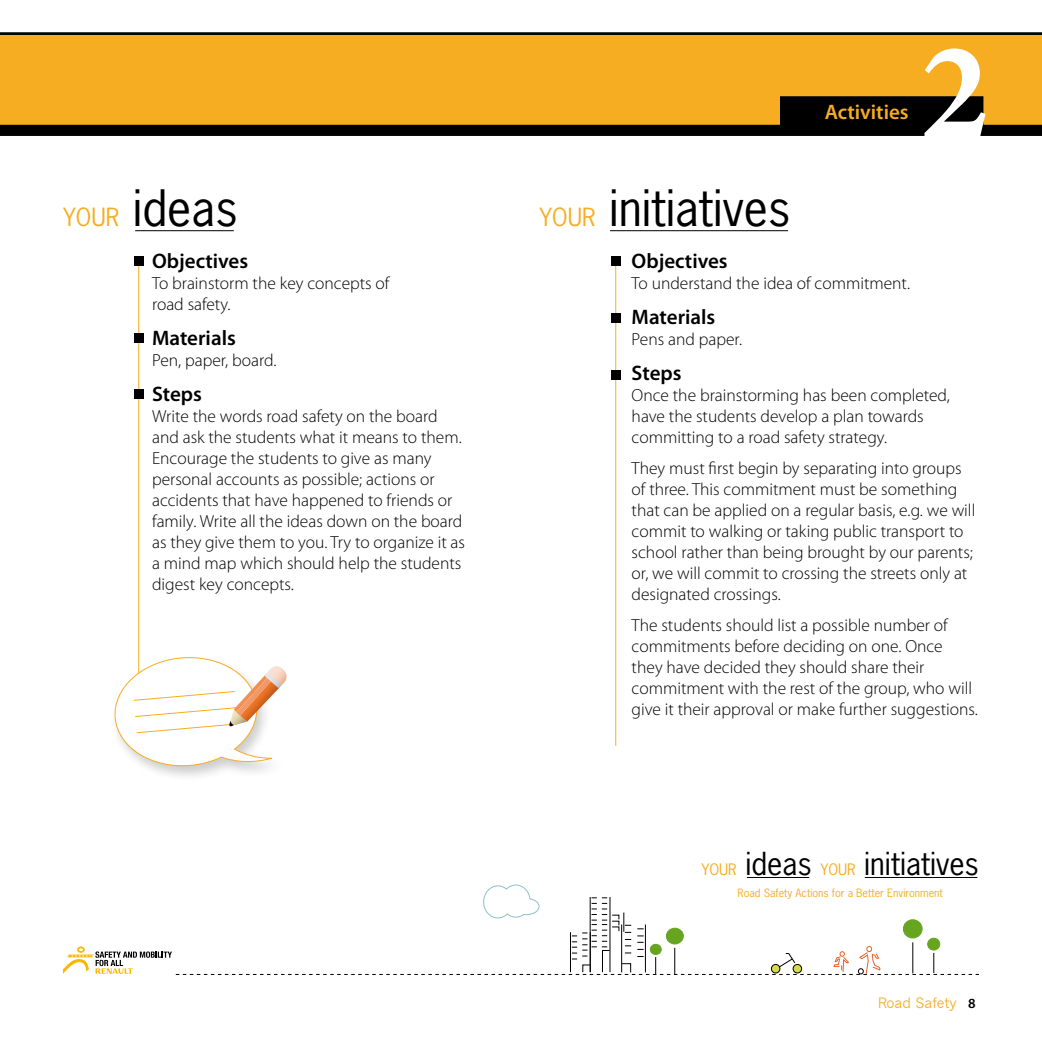
<style>
.page{position:relative;width:1042px;height:1042px;background:#fff}
.page>*{position:absolute;margin:0;border:0;box-sizing:border-box;transform-origin:0 0}
.t1{font:700 138.78px "Minion Pro";color:#fff}
.t2{font:47.25px "News Gothic Std";color:#000}
.t3{font:29.75px "News Gothic Std";color:#000}
.t4{font:600 21px "Myriad Pro";color:#000}
.t5{font:600 21px "Myriad Pro";color:#f7ad21}
.t6{font:300 17.5px/21px "Myriad Pro";color:#000}
.t7{font:14px "News Gothic";color:#f7ad21}
.t8{font:10.85px "News Gothic Std";color:#f7ad21}
.s1{font-size:23.62px;color:#f7ad21}
.s2{font-size:14.88px;color:#f7ad21}
.s3{font-family:"Myriad Pro";font-weight:600;color:#000}
</style>
<div class="page">
<hr style="left:747px;top:877px;width:62px;height:1px;background:#000">
<hr style="left:865px;top:877px;width:112px;height:1px;background:#000">
<svg style="left:0;top:32px;width:1042px;height:4px;background:#4d3b18"></svg>
<div style="left:0;top:36px;width:1042px;height:99px;background:#f7ad21"></div>
<div style="left:781px;top:97px;width:201px;height:32px;background:#000"></div>
<div style="left:780px;top:96px;width:203px;height:34px;border:2px solid #000"></div>
<hr style="left:135px;top:230px;width:99px;height:1px;background:#000">
<hr style="left:610px;top:230px;width:178px;height:1px;background:#000">
<svg style="left:0;top:125px;width:1042px;height:11px;background:#000"></svg>
<hr style="left:138px;top:259px;width:1px;height:486px;background:#f7ad21">
<div style="left:134px;top:256px;width:10px;height:10px;background:#000"></div>
<div style="left:134px;top:333px;width:10px;height:9px;background:#000"></div>
<div style="left:134px;top:389px;width:10px;height:10px;background:#000"></div>
<hr style="left:615px;top:259px;width:1px;height:487px;background:#f7ad21">
<div style="left:611px;top:256px;width:10px;height:10px;background:#000"></div>
<div style="left:611px;top:313px;width:10px;height:9px;background:#000"></div>
<div style="left:611px;top:370px;width:10px;height:9px;background:#000"></div>
<svg style="left:63px;top:884px;width:916px;height:91px"></svg>
<div style="left:927px;top:938px;width:13px;height:12px;background:#67a420;border-radius:50%"></div>
<div style="left:927px;top:938px;width:13px;height:12px;border:1px solid #67a420;border-radius:50%"></div>
<div style="left:110px;top:654px;width:175px;height:129px;background:#000;opacity:.2"></div>
<svg style="left:113px;top:654px;width:174px;height:115px"></svg>
<h2 class="t2" style="left:63px;top:178px;width:176px"><span class="s1">YOUR</span> ideas</h2>
<h2 class="t2" style="left:539px;top:178px;width:252px"><span class="s1">YOUR</span> initiatives</h2>
<p class="t5" style="left:824px;top:99px;width:85px">Activities</p>
<h1 class="t1" style="left:920px;top:-6px;width:71px">2</h1>
<p class="t4" style="left:152px;top:247px;width:98px">Objectives</p>
<p class="t6" style="left:152px;top:272px;width:239px">To brainstorm the key concepts of road safety.</p>
<p class="t4" style="left:152px;top:324px;width:85px">Materials</p>
<p class="t6" style="left:152px;top:349px;width:126px">Pen, paper, board.</p>
<p class="t4" style="left:152px;top:381px;width:51px">Steps</p>
<p class="t6" style="left:152px;top:405px;width:314px">Write the words road safety on the board and ask the students what it means to them.<br>Encourage the students to give as many personal accounts as possible; actions or accidents that have happened to friends or family. Write all the ideas down on the board as they give them to you. Try to organize it as a mind map which should help the students digest key concepts.</p>
<p class="t4" style="left:631px;top:247px;width:98px">Objectives</p>
<p class="t6" style="left:631px;top:272px;width:280px">To understand the idea of commitment.</p>
<p class="t4" style="left:631px;top:303px;width:85px">Materials</p>
<p class="t6" style="left:631px;top:328px;width:112px">Pens and paper.</p>
<p class="t4" style="left:631px;top:360px;width:51px">Steps</p>
<p class="t6" style="left:631px;top:384px;width:320px">Once the brainstorming has been completed, have the students develop a plan towards committing to a road safety strategy.</p>
<p class="t6" style="left:631px;top:457px;width:345px">They must first begin by separating into groups of three. This commitment must be something that can be applied on a regular basis, e.g. we will commit to walking or taking public transport to school rather than being brought by our parents; or, we will commit to crossing the streets only at designated crossings.</p>
<p class="t6" style="left:631px;top:614px;width:348px">The students should list a possible number of commitments before deciding on one. Once they have decided they should share their commitment with the rest of the group, who will give it their approval or make further suggestions.</p>
<h3 class="t3" style="left:701px;top:844px;width:279px"><span class="s2">YOUR</span> ideas <span class="s2">YOUR</span> initiatives</h3>
<p class="t8" style="left:737px;top:885px;width:207px">Road Safety Actions for a Better Environment</p>
<p class="t7" style="left:878px;top:994px;width:99px">Road Safety <span class="s3">8</span></p>
</div>
